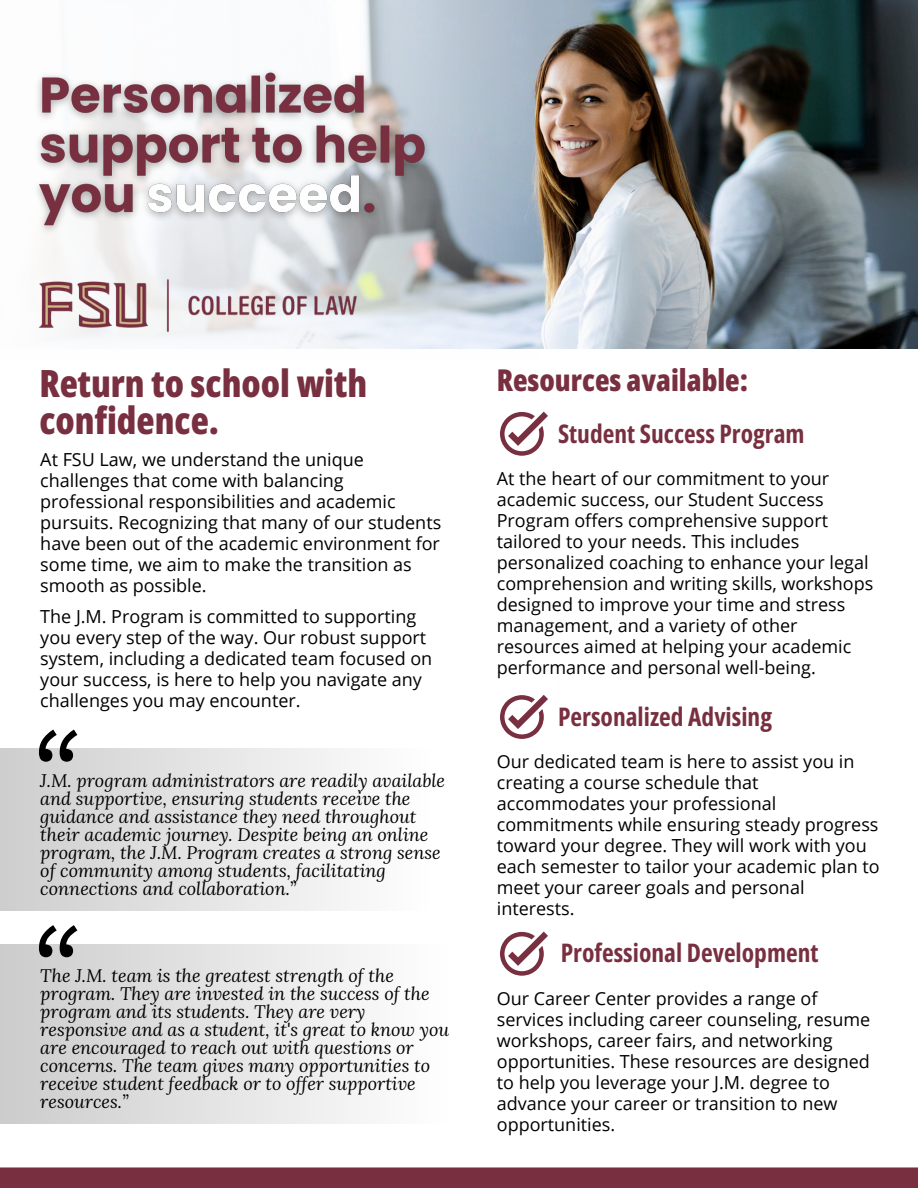
<style>
.page{position:relative;width:918px;height:1188px;background:#fff}
.page>*{position:absolute;margin:0;border:0;box-sizing:border-box;transform-origin:0 0}
.t1{font:110.1px "Canva Sans";color:#000}
.t2{font:800 37.5px/37.2px "Open Sans Condensed";color:#782f40}
.t3{font:800 30px "Open Sans Condensed";color:#782f40}
.t4{font:700 25.5px "Open Sans Condensed";color:#782f40}
.t5{font:18px/21px "Open Sans";color:#000}
.t6{font:italic 18px/18px "Lora";color:#000}
</style>
<div class="page">
<img style="left:541px;top:0;width:376px;height:348px">
<svg style="left:53px;top:0;width:488px;height:349px"></svg>
<img style="left:38px;top:263px;width:330px;height:85px">
<div style="left:0;top:749px;width:430px;height:162px;background:linear-gradient(to right,#cecece,#fefefe)"></div>
<div style="left:0;top:1167px;width:918px;height:21px;background:#782f40"></div>
<svg style="left:500px;top:412px;width:48px;height:43px"></svg>
<svg style="left:500px;top:695px;width:48px;height:44px"></svg>
<svg style="left:500px;top:932px;width:48px;height:43px"></svg>
<img style="left:37px;top:60px;width:400px;height:180px">
<div style="left:0;top:944px;width:448px;height:180px;background:linear-gradient(to right,#ccc,#fefefe)"></div>
<p class="t2" style="left:39px;top:363px;width:329px">Return to school with confidence.</p>
<p class="t3" style="left:497px;top:359px;width:253px">Resources available:</p>
<p class="t5" style="left:40px;top:448px;width:403px">At FSU Law, we understand the unique challenges that come with balancing professional responsibilities and academic pursuits. Recognizing that many of our students have been out of the academic environment for some time, we aim to make the transition as smooth as possible.</p>
<h3 class="t5" style="left:40px;top:606px;width:394px">The J.M. Program is committed to supporting you every step of the way. Our robust support system, including a dedicated team focused on your success, is here to help you navigate any challenges you may encounter.</h3>
<h2 class="t4" style="left:558px;top:416px;width:248px">Student Success Program</h2>
<p class="t5" style="left:497px;top:467px;width:378px">At the heart of our commitment to your academic success, our Student Success Program offers comprehensive support tailored to your needs. This includes personalized coaching to enhance your legal comprehension and writing skills, workshops designed to improve your time and stress management, and a variety of other resources aimed at helping your academic performance and personal well-being.</p>
<p class="t4" style="left:558px;top:699px;width:215px">Personalized Advising</p>
<h4 class="t1" style="left:32px;top:694px;width:50px">“</h4>
<h4 class="t5" style="left:497px;top:750px;width:384px">Our dedicated team is here to assist you in creating a course schedule that accommodates your professional commitments while ensuring steady progress toward your degree. They will work with you each semester to tailor your academic plan to meet your career goals and personal interests.</h4>
<p class="t6" style="left:40px;top:771px;width:406px">J.M. program administrators are readily available and supportive, ensuring students receive the guidance and assistance they need throughout their academic journey. Despite being an online program, the J.M. Program creates a strong sense of community among students, facilitating connections and collaboration.”</p>
<p class="t1" style="left:32px;top:890px;width:50px">“</p>
<p class="t6" style="left:40px;top:966px;width:410px">The J.M. team is the greatest strength of the program. They are invested in the success of the program and its students. They are very responsive and as a student, it's great to know you are encouraged to reach out with questions or concerns. The team gives many opportunities to receive student feedback or to offer supportive resources.”</p>
<p class="t4" style="left:561px;top:935px;width:259px">Professional Development</p>
<p class="t5" style="left:497px;top:987px;width:375px">Our Career Center provides a range of services including career counseling, resume workshops, career fairs, and networking opportunities. These resources are designed to help you leverage your J.M. degree to advance your career or transition to new opportunities.</p>
</div>
